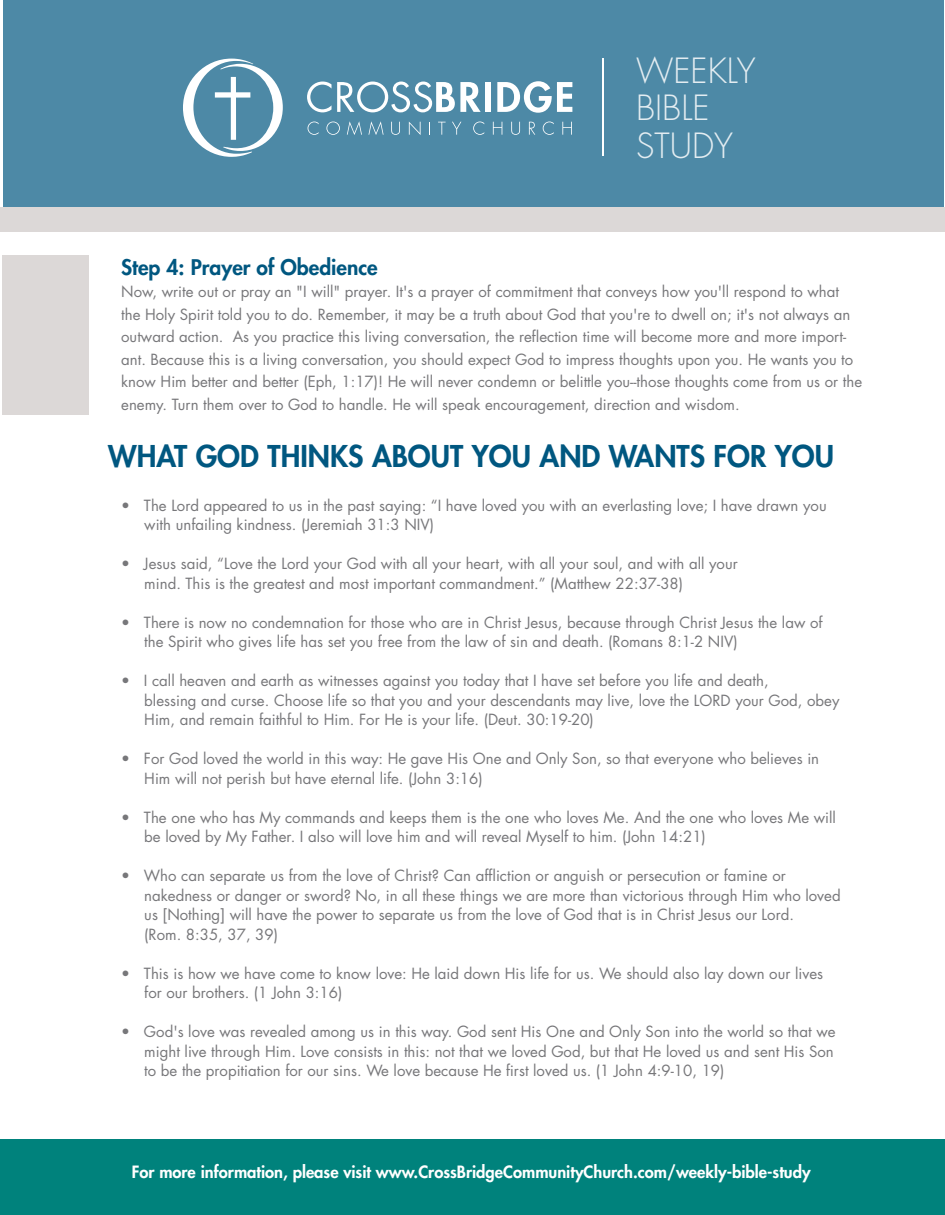
<style>
.page{position:relative;width:945px;height:1215px;background:#fff}
.page>*{position:absolute;margin:0;border:0;box-sizing:border-box;transform-origin:0 0}
.t1{font:300 33.75px/37.7px "Futura Std";color:rgb(255 255 255/.85)}
.t2{font:800 29.25px "Futura Std";color:#005780}
.t3{font:800 21px "Futura Std";color:#005780}
.t4{font:800 16.5px "Futura Std";color:#fff}
.t5{font:15px/19.5px "Futura Std";color:#77777a}
</style>
<div class="page">
<div style="left:3px;top:0;width:941px;height:208px;background:#4d89a6"></div>
<hr style="left:602px;top:59px;width:2px;height:97px;background:#fff">
<svg style="left:307px;top:82px;width:174px;height:30px"></svg>
<div style="left:485px;top:82px;width:6px;height:30px;background:#fff"></div>
<svg style="left:497px;top:81px;width:75px;height:32px"></svg>
<svg style="left:308px;top:122px;width:11px;height:13px"></svg>
<svg style="left:326px;top:122px;width:14px;height:13px"></svg>
<svg style="left:347px;top:121px;width:15px;height:14px"></svg>
<svg style="left:368px;top:121px;width:16px;height:14px"></svg>
<svg style="left:391px;top:122px;width:9px;height:13px"></svg>
<svg style="left:409px;top:122px;width:12px;height:13px"></svg>
<svg style="left:438px;top:122px;width:8px;height:13px"></svg>
<svg style="left:452px;top:122px;width:9px;height:13px"></svg>
<svg style="left:473px;top:122px;width:11px;height:13px"></svg>
<svg style="left:493px;top:122px;width:9px;height:13px"></svg>
<svg style="left:511px;top:122px;width:9px;height:13px"></svg>
<svg style="left:529px;top:122px;width:6px;height:13px"></svg>
<svg style="left:543px;top:122px;width:11px;height:13px"></svg>
<svg style="left:562px;top:122px;width:10px;height:13px"></svg>
<svg style="left:183px;top:59px;width:100px;height:98px"></svg>
<div style="left:0;top:208px;width:945px;height:24px;background:#dcd8d7"></div>
<div style="left:0;top:1139px;width:945px;height:76px;background:#00827c"></div>
<div style="left:2px;top:255px;width:87px;height:160px;background:#dcd8d7"></div>
<h1 class="t1" style="left:636px;top:52px;width:121px">WEEKLY<br>BIBLE<br>STUDY</h1>
<h3 class="t3" style="left:121px;top:254px;width:258px">Step 4: Prayer of Obedience</h3>
<p class="t5" style="left:121px;top:281px;width:742px;line-height:22.5px">Now, write out or pray an "I will" prayer. It's a prayer of commitment that conveys how you'll respond to what<br>the Holy Spirit told you to do. Remember, it may be a truth about God that you're to dwell on; it's not always an outward action. As you practice this living conversation, the reflection time will become more and more import&shy;ant. Because this is a living conversation, you should expect God to impress thoughts upon you. He wants you to know Him better and better (Eph, 1:17)! He will never condemn or belittle you--those thoughts come from us or the enemy. Turn them over to God to handle. He will speak encouragement, direction and wisdom.</p>
<h2 class="t2" style="left:108px;top:437px;width:727px">WHAT GOD THINKS ABOUT YOU AND WANTS FOR YOU</h2>
<p class="t5" style="left:144px;top:496px;width:684px;text-indent:-23px">• The Lord appeared to us in the past saying: “I have loved you with an everlasting love; I have drawn you with unfailing kindness. (Jeremiah 31:3 NIV)</p>
<p class="t5" style="left:144px;top:554px;width:595px;text-indent:-23px">• Jesus said, “Love the Lord your God with all your heart, with all your soul, and with all your mind. This is the greatest and most important commandment.” (Matthew 22:37-38)</p>
<p class="t5" style="left:144px;top:613px;width:680px;text-indent:-23px">• There is now no condemnation for those who are in Christ Jesus, because through Christ Jesus the law of the Spirit who gives life has set you free from the law of sin and death. (Romans 8:1-2 NIV)</p>
<p class="t5" style="left:144px;top:671px;width:697px;text-indent:-23px">• I call heaven and earth as witnesses against you today that I have set before you life and death,<br>blessing and curse. Choose life so that you and your descendants may live, love the LORD your God, obey<br>Him, and remain faithful to Him. For He is your life. (Deut. 30:19-20)</p>
<p class="t5" style="left:144px;top:749px;width:676px;text-indent:-23px">• For God loved the world in this way: He gave His One and Only Son, so that everyone who believes in<br>Him will not perish but have eternal life. (John 3:16)</p>
<p class="t5" style="left:144px;top:808px;width:693px;text-indent:-23px">• The one who has My commands and keeps them is the one who loves Me. And the one who loves Me will be loved by My Father. I also will love him and will reveal Myself to him. (John 14:21)</p>
<p class="t5" style="left:144px;top:866px;width:698px;text-indent:-23px">• Who can separate us from the love of Christ? Can affliction or anguish or persecution or famine or nakedness or danger or sword? No, in all these things we are more than victorious through Him who loved us [Nothing] will have the power to separate us from the love of God that is in Christ Jesus our Lord.<br>(Rom. 8:35, 37, 39)</p>
<p class="t5" style="left:144px;top:964px;width:680px;text-indent:-23px">• This is how we have come to know love: He laid down His life for us. We should also lay down our lives for our brothers. (1 John 3:16)</p>
<p class="t5" style="left:144px;top:1022px;width:693px;text-align:justify;text-indent:-23px">• God's love was revealed among us in this way. God sent His One and Only Son into the world so that we might live through Him. Love consists in this: not that we loved God, but that He loved us and sent His Son to be the propitiation for our sins. We love because He first loved us. (1 John 4:9-10, 19)</p>
<p class="t4" style="left:132px;top:1162px;width:680px">For more information, please visit www.CrossBridgeCommunityChurch.com/weekly-bible-study</p>
</div>
